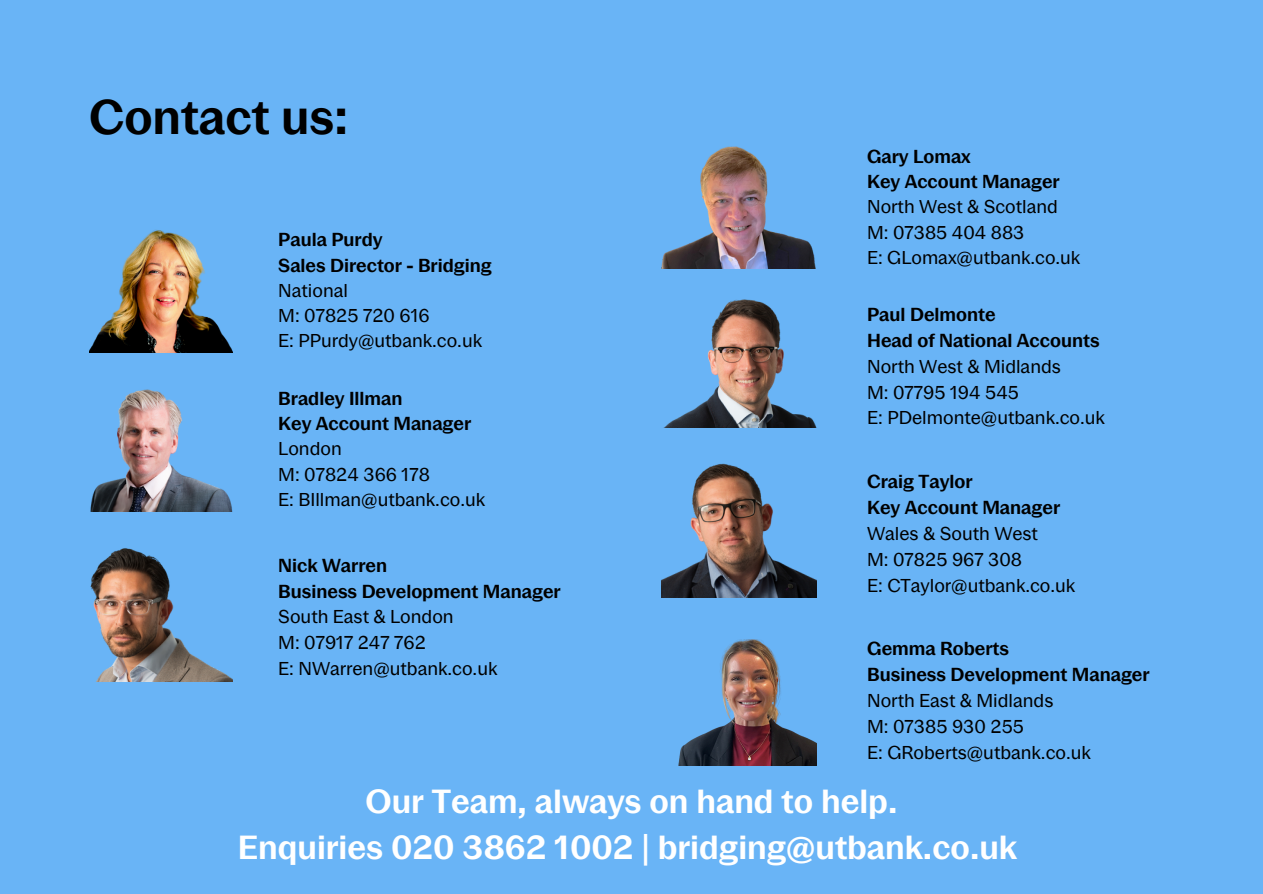
<style>
.page{position:relative;width:1263px;height:894px;background:#fff}
.page>*{position:absolute;margin:0;border:0;box-sizing:border-box;transform-origin:0 0}
.t1{font:600 48px "Pastiche Grotesque";color:#000}
.t2{font:600 33px/46.2px "Pastiche Grotesque";color:#fff;text-align:center}
.t3{font:18.6px "Pastiche Grotesque";color:#000}
.t4{font:600 18.6px "Pastiche Grotesque";color:#000}
</style>
<div class="page">
<div style="left:0;top:0;width:1263px;height:893px;background:#69b4f6"></div>
<img style="left:89px;top:230px;width:143px;height:122px">
<img style="left:90px;top:389px;width:142px;height:122px">
<img style="left:90px;top:548px;width:142px;height:133px">
<img style="left:661px;top:146px;width:155px;height:123px">
<img style="left:665px;top:299px;width:151px;height:128px">
<img style="left:661px;top:463px;width:155px;height:134px">
<img style="left:678px;top:639px;width:138px;height:126px">
<h1 class="t1" style="left:89px;top:88px;width:260px">Contact us:</h1>
<p class="t4" style="left:867px;top:145px;width:105px">Gary Lomax</p>
<p class="t4" style="left:867px;top:170px;width:194px">Key Account Manager</p>
<p class="t3" style="left:867px;top:195px;width:192px">North West &amp; Scotland</p>
<p class="t3" style="left:867px;top:221px;width:159px">M: 07385 404 883</p>
<p class="t3" style="left:867px;top:246px;width:215px">E: GLomax@utbank.co.uk</p>
<p class="t4" style="left:278px;top:228px;width:106px">Paula Purdy</p>
<p class="t4" style="left:278px;top:254px;width:215px">Sales Director - Bridging</p>
<p class="t3" style="left:278px;top:279px;width:71px">National</p>
<p class="t3" style="left:278px;top:304px;width:153px">M: 07825 720 616</p>
<p class="t3" style="left:278px;top:329px;width:205px">E: PPurdy@utbank.co.uk</p>
<p class="t4" style="left:867px;top:303px;width:130px">Paul Delmonte</p>
<p class="t4" style="left:867px;top:329px;width:234px">Head of National Accounts</p>
<p class="t3" style="left:867px;top:355px;width:195px">North West &amp; Midlands</p>
<p class="t3" style="left:867px;top:380px;width:154px">M: 07795 194 545</p>
<p class="t3" style="left:867px;top:406px;width:239px">E: PDelmonte@utbank.co.uk</p>
<p class="t4" style="left:278px;top:387px;width:126px">Bradley Illman</p>
<p class="t4" style="left:278px;top:412px;width:194px">Key Account Manager</p>
<p class="t3" style="left:278px;top:437px;width:65px">London</p>
<p class="t3" style="left:278px;top:462px;width:153px">M: 07824 366 178</p>
<p class="t3" style="left:278px;top:488px;width:208px">E: BIllman@utbank.co.uk</p>
<p class="t4" style="left:867px;top:470px;width:107px">Craig Taylor</p>
<p class="t4" style="left:867px;top:496px;width:194px">Key Account Manager</p>
<p class="t3" style="left:867px;top:522px;width:172px">Wales &amp; South West</p>
<p class="t3" style="left:867px;top:547px;width:157px">M: 07825 967 308</p>
<p class="t3" style="left:867px;top:573px;width:210px">E: CTaylor@utbank.co.uk</p>
<p class="t4" style="left:278px;top:553px;width:110px">Nick Warren</p>
<p class="t4" style="left:278px;top:579px;width:284px">Business Development Manager</p>
<p class="t3" style="left:278px;top:605px;width:177px">South East &amp; London</p>
<p class="t3" style="left:278px;top:631px;width:149px">M: 07917 247 762</p>
<p class="t3" style="left:278px;top:657px;width:221px">E: NWarren@utbank.co.uk</p>
<p class="t4" style="left:867px;top:637px;width:143px">Gemma Roberts</p>
<p class="t4" style="left:867px;top:663px;width:284px">Business Development Manager</p>
<p class="t3" style="left:867px;top:689px;width:188px">North East &amp; Midlands</p>
<p class="t3" style="left:867px;top:715px;width:158px">M: 07385 930 255</p>
<p class="t3" style="left:867px;top:741px;width:225px">E: GRoberts@utbank.co.uk</p>
<p class="t2" style="left:238px;top:777px;width:781px">Our Team, always on hand to help.<br>Enquiries 020 3862 1002 | bridging@utbank.co.uk</p>
</div>
